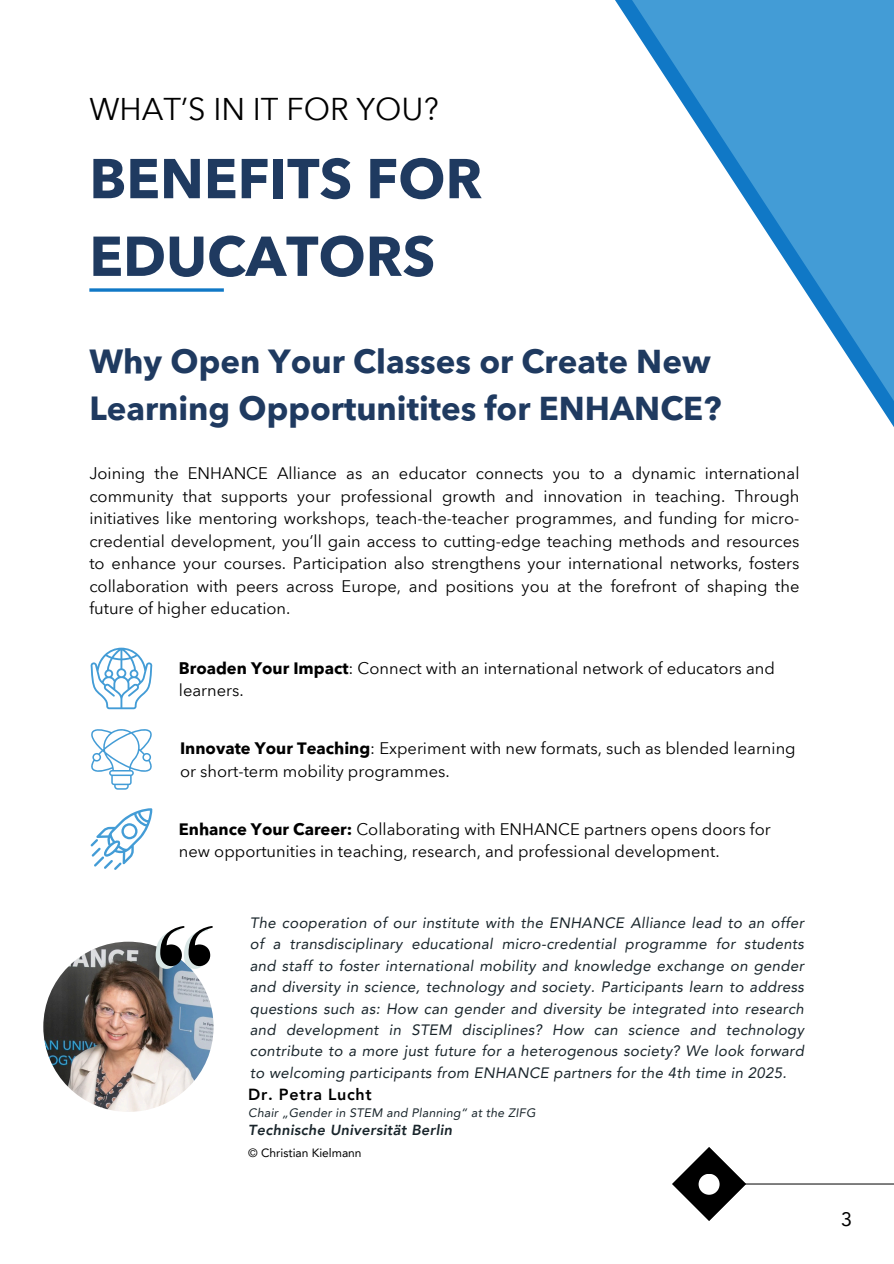
<style>
.page{position:relative;width:894px;height:1264px;background:#fff}
.page>*{position:absolute;margin:0;border:0;box-sizing:border-box;transform-origin:0 0}
.t1{font:700 135.3px "Bodoni FLF";color:#d8e6e5}
.t2{font:700 55.5px/77.7px "Avenir Next Thai Modern";color:#1f3a60}
.t3{font:700 33px/46.2px "Avenir Next Thai Modern";color:#1f3a60}
.t4{font:31.05px "Avenir Next Thai Modern";color:#000}
.t5{font:19.5px "Avenir LT Pro";color:#000}
.t6{font:16.5px/22.5px "Avenir Next Thai Modern";color:#000}
.t7{font:800 16.05px "Avenir LT Pro";letter-spacing:.045em;color:#000}
.t8{font:italic 15px/21.3px "Avenir LT Pro";letter-spacing:.02em;color:#19252b;text-align:justify}
.t9{font:italic 800 14.55px "Avenir LT Pro";letter-spacing:.02em;color:#19252b}
.t10{font:italic 12.3px "Avenir LT Pro";letter-spacing:.02em;color:#19252b}
.t11{font:12px "Avenir LT Pro";color:#000}
.s1{font-weight:700}
</style>
<div class="page">
<svg style="left:89px;top:288px;width:135px;height:4px"></svg>
<svg style="left:615px;top:0;width:278px;height:426px"></svg>
<svg style="left:90px;top:647px;width:62px;height:62px"></svg>
<svg style="left:90px;top:808px;width:62px;height:61px"></svg>
<svg style="left:91px;top:729px;width:61px;height:60px"></svg>
<img style="left:43px;top:941px;width:170px;height:170px;border-radius:50%">
<svg style="left:672px;top:1147px;width:74px;height:74px"></svg>
<div style="left:698px;top:1173px;width:21px;height:21px;background:#fff;border-radius:50%"></div>
<hr style="left:729px;top:1183px;width:164px;height:1px;background:#000">
<p class="t4" style="left:89px;top:85px;width:350px">WHAT’S IN IT FOR YOU?</p>
<p class="t2" style="left:89px;top:137px;width:394px">BENEFITS FOR<br>EDUCATORS</p>
<h5 class="t3" style="left:89px;top:337px;width:633px">Why Open Your Classes or Create New<br>Learning Opportunitites for ENHANCE?</h5>
<h5 class="t6" style="left:89px;top:461px;width:711px;text-align:justify">Joining the ENHANCE Alliance as an educator connects you to a dynamic international community that supports your professional growth and innovation in teaching. Through initiatives like mentoring workshops, teach-the-teacher programmes, and funding for micro&shy;credential development, you’ll gain access to cutting-edge teaching methods and resources to enhance your courses. Participation also strengthens your international networks, fosters collaboration with peers across Europe, and positions you at the forefront of shaping the future of higher education.</h5>
<p class="t6" style="left:179px;top:656px;width:597px"><span class="s1">Broaden Your Impact</span>: Connect with an international network of educators and learners.</p>
<h2 class="t6" style="left:180px;top:736px;width:617px"><span class="s1">Innovate Your Teaching</span>: Experiment with new formats, such as blended learning or short-term mobility programmes.</h2>
<p class="t6" style="left:179px;top:816px;width:593px"><span class="s1">Enhance Your Career:</span> Collaborating with ENHANCE partners opens doors for new opportunities in teaching, research, and professional development.</p>
<h1 class="t1" style="left:150px;top:909px;width:65px">“</h1>
<h5 class="t8" style="left:250px;top:913px;width:555px">The cooperation of our institute with the ENHANCE Alliance lead to an offer of a transdisciplinary educational micro-credential programme for students and staff to foster international mobility and knowledge exchange on gender and diversity in science, technology and society. Participants learn to address questions such as: How can gender and diversity be integrated into research and development in STEM disciplines? How can science and technology contribute to a more just future for a heterogenous society? We look forward to welcoming participants from ENHANCE partners for the 4th time in 2025.</h5>
<h3 class="t7" style="left:248px;top:1087px;width:125px">Dr. Petra Lucht</h3>
<h5 class="t10" style="left:248px;top:1108px;width:289px">Chair „Gender in STEM and Planning“ at the ZIFG</h5>
<p class="t9" style="left:248px;top:1124px;width:205px">Technische Universität Berlin</p>
<p class="t11" style="left:248px;top:1147px;width:115px">© Christian Kielmann</p>
<p class="t5" style="left:840px;top:1210px;width:12px">3</p>
</div>
